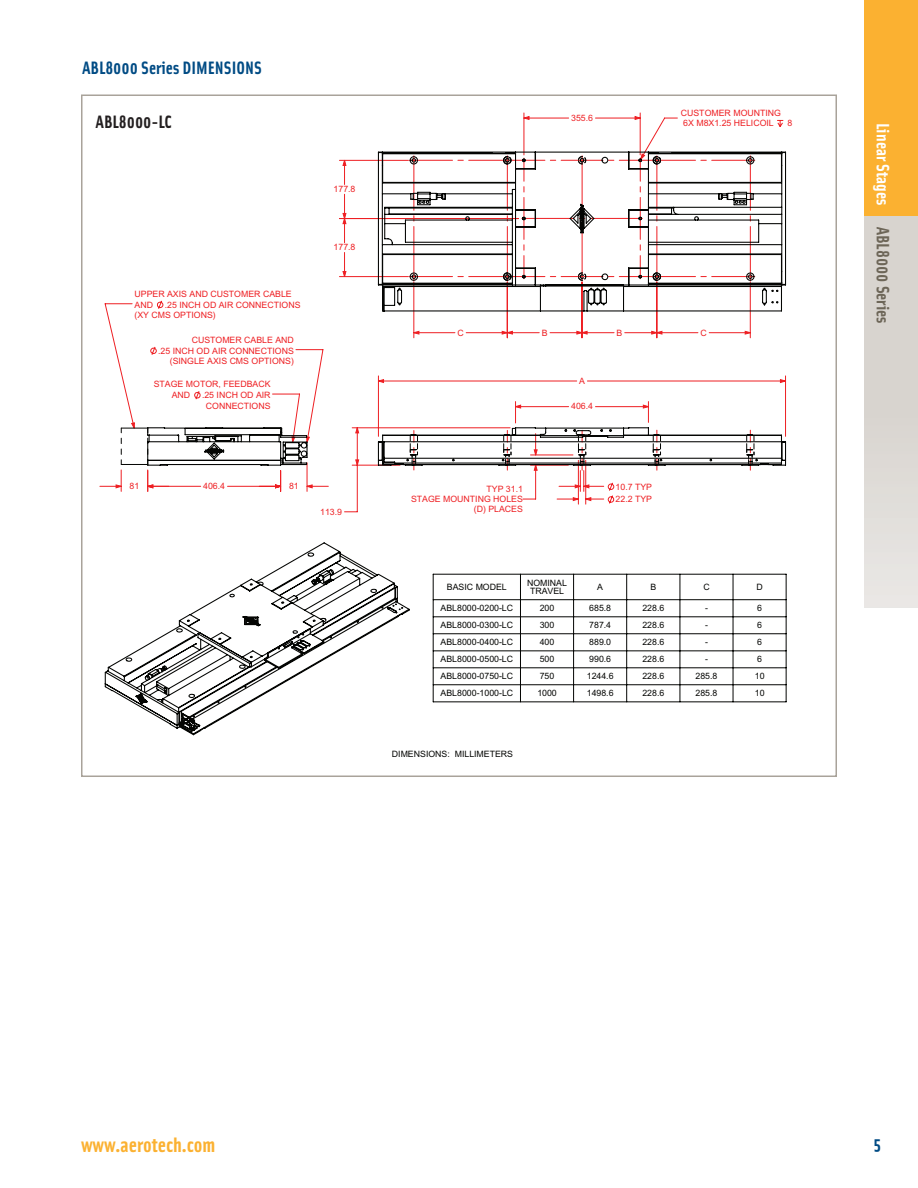
<style>
.page{position:relative;width:918px;height:1188px;background:#fff}
.page>*{position:absolute;margin:0;border:0;box-sizing:border-box;transform-origin:0 0}
.t1{font:700 21px "Solex OT";color:#fbb131}
.t2{font:700 18px "Solex OT";color:#6d6658}
.t3{font:700 18px "Solex OT";color:#004b84}
.t4{font:700 18px "Solex OT";color:#231f20}
.t5{font:8.7px/10.6px "Arial";color:#ee1f23}
.t6{font:8.7px/8.2px "Arial";color:#040503;text-align:center}
.s1{color:#fff}
</style>
<div class="page">
<div style="left:864px;top:216px;width:54px;height:391px;background:linear-gradient(to bottom,#d3cfc9,#e6e3e0)"></div>
<div style="left:864px;top:0;width:54px;height:216px;background:#fbb131"></div>
<hr style="left:433px;top:574px;width:1px;height:128px;background:#040503">
<hr style="left:433px;top:701px;width:353px;height:1px;background:#040503">
<hr style="left:786px;top:574px;width:1px;height:128px;background:#040503">
<hr style="left:433px;top:574px;width:353px;height:1px;background:#040503">
<hr style="left:520px;top:574px;width:1px;height:128px;background:#040503">
<hr style="left:573px;top:574px;width:1px;height:128px;background:#040503">
<hr style="left:626px;top:574px;width:1px;height:128px;background:#040503">
<hr style="left:680px;top:574px;width:1px;height:128px;background:#040503">
<hr style="left:733px;top:574px;width:1px;height:128px;background:#040503">
<hr style="left:433px;top:599px;width:353px;height:1px;background:#040503">
<hr style="left:433px;top:616px;width:353px;height:1px;background:#040503">
<hr style="left:433px;top:633px;width:353px;height:1px;background:#040503">
<hr style="left:433px;top:650px;width:353px;height:1px;background:#040503">
<hr style="left:433px;top:667px;width:353px;height:1px;background:#040503">
<hr style="left:433px;top:684px;width:353px;height:1px;background:#040503">
<svg style="left:324px;top:117px;width:462px;height:371px"></svg>
<svg style="left:377px;top:151px;width:410px;height:161px"></svg>
<svg style="left:409px;top:156px;width:346px;height:125px"></svg>
<svg style="left:377px;top:426px;width:410px;height:78px"></svg>
<svg style="left:100px;top:300px;width:224px;height:191px"></svg>
<svg style="left:104px;top:542px;width:306px;height:194px"></svg>
<h2 class="t3" style="left:82px;top:56px;width:181px">ABL8000 Series DIMENSIONS</h2>
<h2 class="t4" style="left:96px;top:110px;width:77px">ABL8000-LC</h2>
<p class="t5" style="left:135px;top:289px;width:159px">UPPER AXIS AND CUSTOMER CABLE<br>AND</p>
<p class="t5" style="left:135px;top:299px;width:168px;text-indent:30px">.25 INCH OD AIR CONNECTIONS (XY CMS OPTIONS)</p>
<p class="t5" style="left:158px;top:335px;width:137px;text-align:right">CUSTOMER CABLE AND<br>.25 INCH OD AIR CONNECTIONS (SINGLE AXIS CMS OPTIONS)</p>
<p class="t5" style="left:172px;top:379px;width:100px;text-indent:-18px">STAGE MOTOR, FEEDBACK<br>AND</p>
<p class="t5" style="left:202px;top:390px;width:70px;text-align:center">.25 INCH OD AIR<br>CONNECTIONS</p>
<p class="t5" style="left:334px;top:184px;width:23px">177.8</p>
<p class="t5" style="left:334px;top:242px;width:23px">177.8</p>
<p class="t5" style="left:130px;top:481px;width:11px">81</p>
<p class="t5" style="left:203px;top:481px;width:23px">406.4</p>
<p class="t5" style="left:289px;top:481px;width:11px">81</p>
<p class="t5" style="left:320px;top:506px;width:23px">113.9</p>
<p class="t5" style="left:571px;top:112px;width:23px">355.6</p>
<p class="t5" style="left:681px;top:107px;width:102px">CUSTOMER MOUNTING<br>6X M8X1.25 HELICOIL</p>
<p class="t5" style="left:788px;top:118px;width:6px">8</p>
<p class="t5" style="left:457px;top:327px;width:8px">C</p>
<p class="t5" style="left:542px;top:327px;width:7px">B</p>
<p class="t5" style="left:617px;top:327px;width:7px">B</p>
<p class="t5" style="left:700px;top:327px;width:8px">C</p>
<p class="t5" style="left:579px;top:376px;width:7px">A</p>
<p class="t5" style="left:571px;top:401px;width:23px">406.4</p>
<p class="t5" style="left:411px;top:484px;width:113px;line-height:9.8px;text-align:right">TYP 31.1<br>STAGE MOUNTING HOLES (D) PLACES</p>
<p class="t5" style="left:616px;top:480px;width:38px;line-height:12.8px">10.7 TYP<br>22.2 TYP</p>
<p class="t6" style="left:447px;top:583px;width:61px">BASIC MODEL</p>
<p class="t6" style="left:527px;top:579px;width:41px">NOMINAL<br>TRAVEL</p>
<p class="t6" style="left:597px;top:583px;width:7px">A</p>
<p class="t6" style="left:650px;top:583px;width:7px">B</p>
<p class="t6" style="left:703px;top:583px;width:8px">C</p>
<p class="t6" style="left:757px;top:583px;width:8px">D</p>
<p class="t6" style="left:441px;top:604px;width:74px">ABL8000-0200-LC</p>
<p class="t6" style="left:540px;top:604px;width:16px">200</p>
<p class="t6" style="left:589px;top:604px;width:23px">685.8</p>
<p class="t6" style="left:642px;top:604px;width:23px">228.6</p>
<p class="t6" style="left:705px;top:604px;width:4px">-</p>
<p class="t6" style="left:757px;top:604px;width:6px">6</p>
<p class="t6" style="left:441px;top:621px;width:74px">ABL8000-0300-LC</p>
<p class="t6" style="left:540px;top:621px;width:16px">300</p>
<p class="t6" style="left:589px;top:621px;width:23px">787.4</p>
<p class="t6" style="left:642px;top:621px;width:23px">228.6</p>
<p class="t6" style="left:705px;top:621px;width:4px">-</p>
<p class="t6" style="left:757px;top:621px;width:6px">6</p>
<p class="t6" style="left:441px;top:638px;width:74px">ABL8000-0400-LC</p>
<p class="t6" style="left:540px;top:638px;width:16px">400</p>
<p class="t6" style="left:589px;top:638px;width:23px">889.0</p>
<p class="t6" style="left:642px;top:638px;width:23px">228.6</p>
<p class="t6" style="left:705px;top:638px;width:4px">-</p>
<p class="t6" style="left:757px;top:638px;width:6px">6</p>
<p class="t6" style="left:441px;top:655px;width:74px">ABL8000-0500-LC</p>
<p class="t6" style="left:540px;top:655px;width:16px">500</p>
<p class="t6" style="left:589px;top:655px;width:23px">990.6</p>
<p class="t6" style="left:642px;top:655px;width:23px">228.6</p>
<p class="t6" style="left:705px;top:655px;width:4px">-</p>
<p class="t6" style="left:757px;top:655px;width:6px">6</p>
<p class="t6" style="left:441px;top:672px;width:74px">ABL8000-0750-LC</p>
<p class="t6" style="left:540px;top:672px;width:16px">750</p>
<p class="t6" style="left:587px;top:672px;width:28px">1244.6</p>
<p class="t6" style="left:642px;top:672px;width:23px">228.6</p>
<p class="t6" style="left:696px;top:672px;width:23px">285.8</p>
<p class="t6" style="left:755px;top:672px;width:11px">10</p>
<p class="t6" style="left:441px;top:689px;width:74px">ABL8000-1000-LC</p>
<p class="t6" style="left:537px;top:689px;width:21px">1000</p>
<p class="t6" style="left:587px;top:689px;width:28px">1498.6</p>
<p class="t6" style="left:642px;top:689px;width:23px">228.6</p>
<p class="t6" style="left:696px;top:689px;width:23px">285.8</p>
<p class="t6" style="left:755px;top:689px;width:11px">10</p>
<p class="t6" style="left:392px;top:749px;width:123px">DIMENSIONS: MILLIMETERS</p>
<h2 class="t2" style="left:895px;top:123px;width:202px;rotate:90deg"><span class="s1">Linear Stages</span> ABL8000 Series</h2>
<h1 class="t1" style="left:81px;top:1131px;width:136px">www.aerotech.com</h1>
<h2 class="t3" style="left:874px;top:1132px;width:9px">5</h2>
</div>
